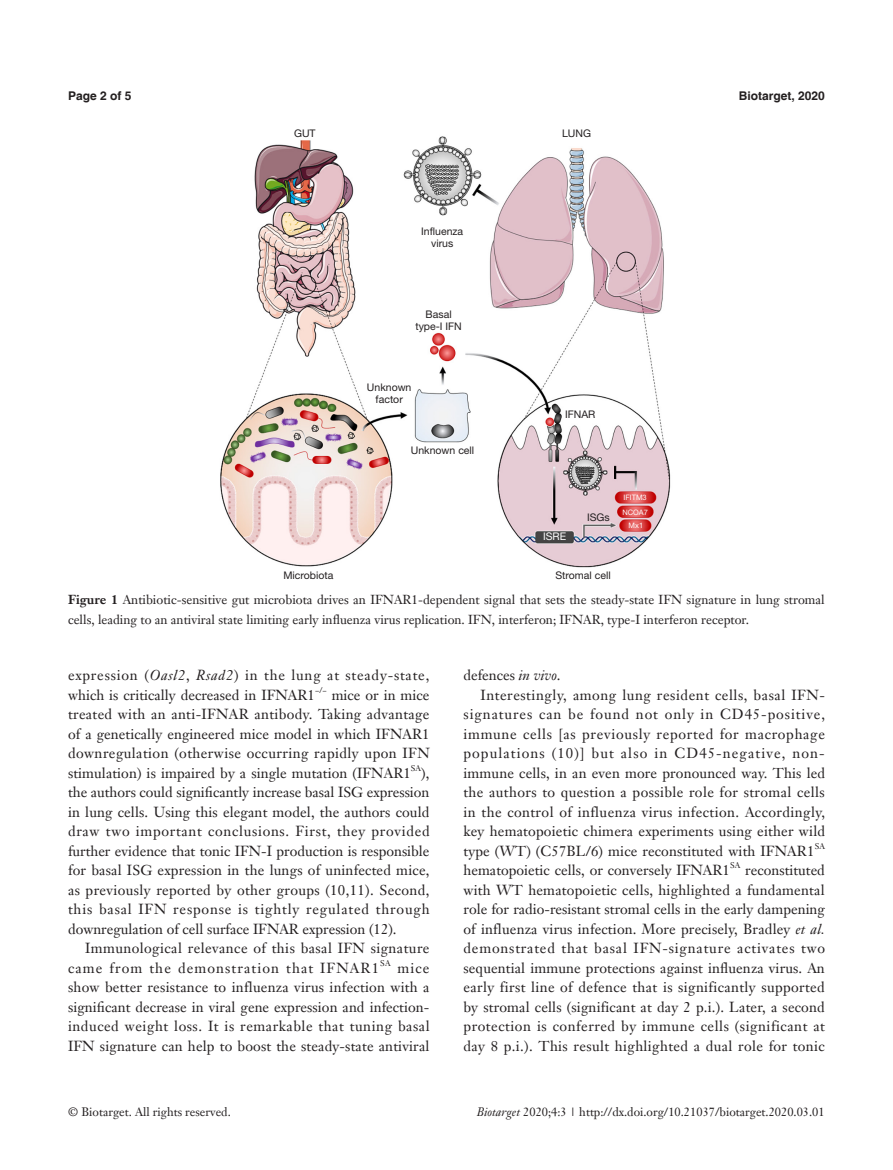
<style>
.page{position:relative;width:893px;height:1170px;background:#fff}
.page>*{position:absolute;margin:0;border:0;box-sizing:border-box;transform-origin:0 0}
.t1{font:14.25px/19.5px "Janson Text LT";letter-spacing:.01em;color:#231f20;text-align:justify}
.t2{font:14.25px/19.5px "Janson Text LT";letter-spacing:.03em;color:#231f20}
.t3{font:12.75px/19.5px "Janson Text LT";color:#231f20}
.t4{font:12px "Janson Text LT";color:#231f20}
.t5{font:700 12px "Helvetica";color:#231f20}
.t6{font:10.5px/12px "Helvetica Neue LT Pro";color:#231f20;text-align:center}
.t7{font:10.5px "Helvetica Neue LT Pro";color:#fff}
.t8{font:8.25px "Janson Text LT";letter-spacing:.005em;color:#231f20}
.t9{font:7.5px "Helvetica Neue LT Pro";color:#fff}
.s1{font-weight:700}
.s2{font-style:italic}
</style>
<div class="page">
<img style="left:220px;top:136px;width:451px;height:432px">
<div style="left:294px;top:128px;width:22px;height:10px;background:#fff"></div>
<div style="left:421px;top:223px;width:42px;height:28px;background:#fff"></div>
<div style="left:556px;top:128px;width:42px;height:10px;background:#fff"></div>
<p class="t5" style="left:68px;top:88px;width:65px">Page 2 of 5</p>
<p class="t5" style="left:739px;top:88px;width:88px">Biotarget, 2020</p>
<p class="t6" style="left:294px;top:127px;width:23px">GUT</p>
<p class="t6" style="left:421px;top:225px;width:43px">Influenza</p>
<p class="t6" style="left:431px;top:237px;width:24px">virus</p>
<p class="t6" style="left:415px;top:308px;width:48px">Basal type-I IFN</p>
<p class="t6" style="left:367px;top:381px;width:46px">Unknown factor</p>
<p class="t6" style="left:411px;top:443px;width:65px">Unknown cell</p>
<p class="t6" style="left:283px;top:569px;width:51px">Microbiota</p>
<p class="t6" style="left:562px;top:127px;width:30px">LUNG</p>
<p class="t6" style="left:565px;top:407px;width:32px">IFNAR</p>
<p class="t7" style="left:543px;top:529px;width:25px">ISRE</p>
<p class="t6" style="left:587px;top:510px;width:24px">ISGs</p>
<p class="t6" style="left:555px;top:569px;width:57px">Stromal cell</p>
<p class="t9" style="left:624px;top:493px;width:25px">IFITM3</p>
<p class="t9" style="left:622px;top:507px;width:27px">NCOA7</p>
<p class="t9" style="left:629px;top:520px;width:16px">Mx1</p>
<p class="t3" style="left:68px;top:589px;width:758px"><span class="s1">Figure 1</span> Antibiotic-sensitive gut microbiota drives an IFNAR1-dependent signal that sets the steady-state IFN signature in lung stromal cells, leading to an antiviral state limiting early influenza virus replication. IFN, interferon; IFNAR, type-I interferon receptor.</p>
<p class="t1" style="left:68px;top:665px;width:363px">expression (<span class="s2">Oasl2</span>, <span class="s2">Rsad2</span>) in the lung at steady-state, which is critically decreased in IFNAR1</p>
<p class="t8" style="left:315px;top:684px;width:13px">−/−</p>
<p class="t1" style="left:68px;top:684px;width:363px;text-indent:264px">mice or in mice treated with an anti-IFNAR antibody. Taking advantage of a genetically engineered mice model in which IFNAR1 downregulation (otherwise occurring rapidly upon IFN stimulation) is impaired by a single mutation (IFNAR1</p>
<p class="t8" style="left:411px;top:762px;width:12px">SA</p>
<p class="t1" style="left:68px;top:762px;width:363px;text-indent:353px">), the authors could significantly increase basal ISG expression in lung cells. Using this elegant model, the authors could draw two important conclusions. First, they provided further evidence that tonic IFN-I production is responsible for basal ISG expression in the lungs of uninfected mice, as previously reported by other groups (10,11). Second, this basal IFN response is tightly regulated through downregulation of cell surface IFNAR expression (12).</p>
<p class="t2" style="left:68px;top:938px;width:363px;text-indent:17px">Immunological relevance of this basal IFN signature came from the demonstration that IFNAR1</p>
<p class="t8" style="left:380px;top:957px;width:12px">SA</p>
<p class="t1" style="left:68px;top:957px;width:363px;text-indent:329px">mice show better resistance to influenza virus infection with a significant decrease in viral gene expression and infection&shy;induced weight loss. It is remarkable that tuning basal IFN signature can help to boost the steady-state antiviral</p>
<p class="t1" style="left:463px;top:665px;width:99px">defences <span class="s2">in vivo</span>.</p>
<p class="t1" style="left:463px;top:684px;width:363px;text-indent:17px">Interestingly, among lung resident cells, basal IFN&shy;signatures can be found not only in CD45-positive, immune cells [as previously reported for macrophage populations (10)] but also in CD45-negative, non&shy;immune cells, in an even more pronounced way. This led the authors to question a possible role for stromal cells in the control of influenza virus infection. Accordingly, key hematopoietic chimera experiments using either wild type (WT) (C57BL/6) mice reconstituted with IFNAR1</p>
<p class="t8" style="left:815px;top:840px;width:12px">SA</p>
<p class="t1" style="left:463px;top:860px;width:268px">hematopoietic cells, or conversely IFNAR1</p>
<p class="t8" style="left:730px;top:860px;width:12px">SA</p>
<p class="t1" style="left:463px;top:860px;width:363px;text-indent:282px">reconstituted with WT hematopoietic cells, highlighted a fundamental role for radio-resistant stromal cells in the early dampening of influenza virus infection. More precisely, Bradley <span class="s2">et al. </span>demonstrated that basal IFN-signature activates two sequential immune protections against influenza virus. An early first line of defence that is significantly supported by stromal cells (significant at day 2 p.i.). Later, a second protection is conferred by immune cells (significant at day 8 p.i.). This result highlighted a dual role for tonic</p>
<p class="t4" style="left:68px;top:1104px;width:164px">© Biotarget. All rights reserved.</p>
<p class="t4" style="left:477px;top:1104px;width:349px"><span class="s2">Biotarget</span> 2020;4:3 | http://dx.doi.org/10.21037/biotarget.2020.03.01</p>
</div>
